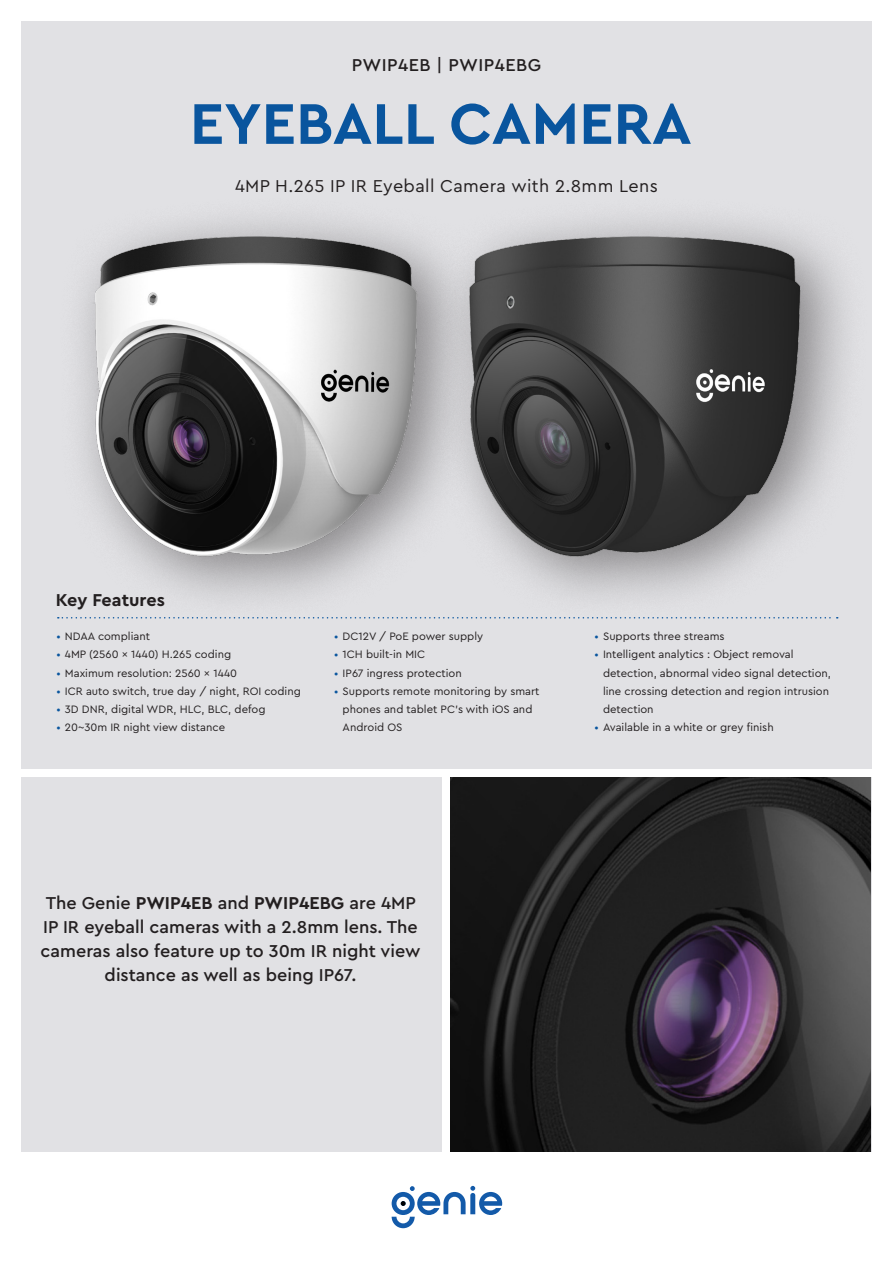
<style>
.page{position:relative;width:893px;height:1263px;background:#fff}
.page>*{position:absolute;margin:0;border:0;box-sizing:border-box;transform-origin:0 0}
.t1{font:700 60px "Cera Pro";color:#09559e}
.t2{font:500 18px/24px "Cera Pro";color:#231f20;text-align:center}
.t3{font:18px "Cera Pro";letter-spacing:.02em;color:#231f20}
.t4{font:500 18px "Cera Pro";letter-spacing:.025em;color:#231f20}
.t5{font:700 18px "Cera Pro";color:#231f20}
.t6{font:11.25px/18px "Cera Pro";color:#231f20}
.s1{color:#09559e}
.s2{font-weight:700}
</style>
<div class="page">
<div style="left:21px;top:21px;width:851px;height:748px;background:#e1e1e4"></div>
<div style="left:21px;top:777px;width:421px;height:374px;background:#e1e1e4"></div>
<svg style="left:392px;top:1186px;width:110px;height:42px"></svg>
<div style="left:58px;top:199px;width:429px;height:423px;background:#231f20;opacity:.48"></div>
<img style="left:62px;top:205px;width:370px;height:379px">
<div style="left:432px;top:199px;width:438px;height:423px;background:#231f20;opacity:.48"></div>
<img style="left:438px;top:205px;width:374px;height:379px">
<img style="left:451px;top:777px;width:420px;height:374px">
<p class="t4" style="left:352px;top:53px;width:191px">PWIP4EB | PWIP4EBG</p>
<p class="t1" style="left:190px;top:84px;width:503px">EYEBALL CAMERA</p>
<p class="t3" style="left:235px;top:174px;width:424px">4MP H.265 IP IR Eyeball Camera with 2.8mm Lens</p>
<p class="t5" style="left:56px;top:587px;width:111px">Key Features</p>
<p class="t6" style="left:56px;top:627px;width:95px"><span class="s1">•</span> NDAA compliant</p>
<p class="t6" style="left:56px;top:645px;width:176px"><span class="s1">•</span> 4MP (2560 x 1440) H.265 coding</p>
<p class="t6" style="left:56px;top:663px;width:182px"><span class="s1">•</span> Maximum resolution: 2560 x 1440</p>
<p class="t6" style="left:56px;top:681px;width:246px"><span class="s1">•</span> ICR auto switch, true day / night, ROI coding</p>
<p class="t6" style="left:56px;top:699px;width:211px"><span class="s1">•</span> 3D DNR, digital WDR, HLC, BLC, defog</p>
<p class="t6" style="left:56px;top:717px;width:170px"><span class="s1">•</span> 20~30m IR night view distance</p>
<p class="t6" style="left:334px;top:627px;width:151px"><span class="s1">•</span> DC12V / PoE power supply</p>
<p class="t6" style="left:334px;top:645px;width:93px"><span class="s1">•</span> 1CH built-in MIC</p>
<p class="t6" style="left:334px;top:663px;width:129px"><span class="s1">•</span> IP67 ingress protection</p>
<p class="t6" style="left:343px;top:681px;width:198px;text-indent:-9px"><span class="s1">•</span> Supports remote monitoring by smart phones and tablet PC’s with iOS and<br>Android OS</p>
<p class="t6" style="left:594px;top:627px;width:132px"><span class="s1">•</span> Supports three streams</p>
<p class="t6" style="left:603px;top:645px;width:230px;text-indent:-9px"><span class="s1">•</span> Intelligent analytics : Object removal detection, abnormal video signal detection, line crossing detection and region intrusion detection</p>
<p class="t6" style="left:594px;top:717px;width:181px"><span class="s1">•</span> Available in a white or grey finish</p>
<p class="t2" style="left:41px;top:890px;width:381px">The Genie <span class="s2">PWIP4EB</span> and <span class="s2">PWIP4EBG</span> are 4MP IP IR eyeball cameras with a 2.8mm lens. The cameras also feature up to 30m IR night view distance as well as being IP67.</p>
</div>
